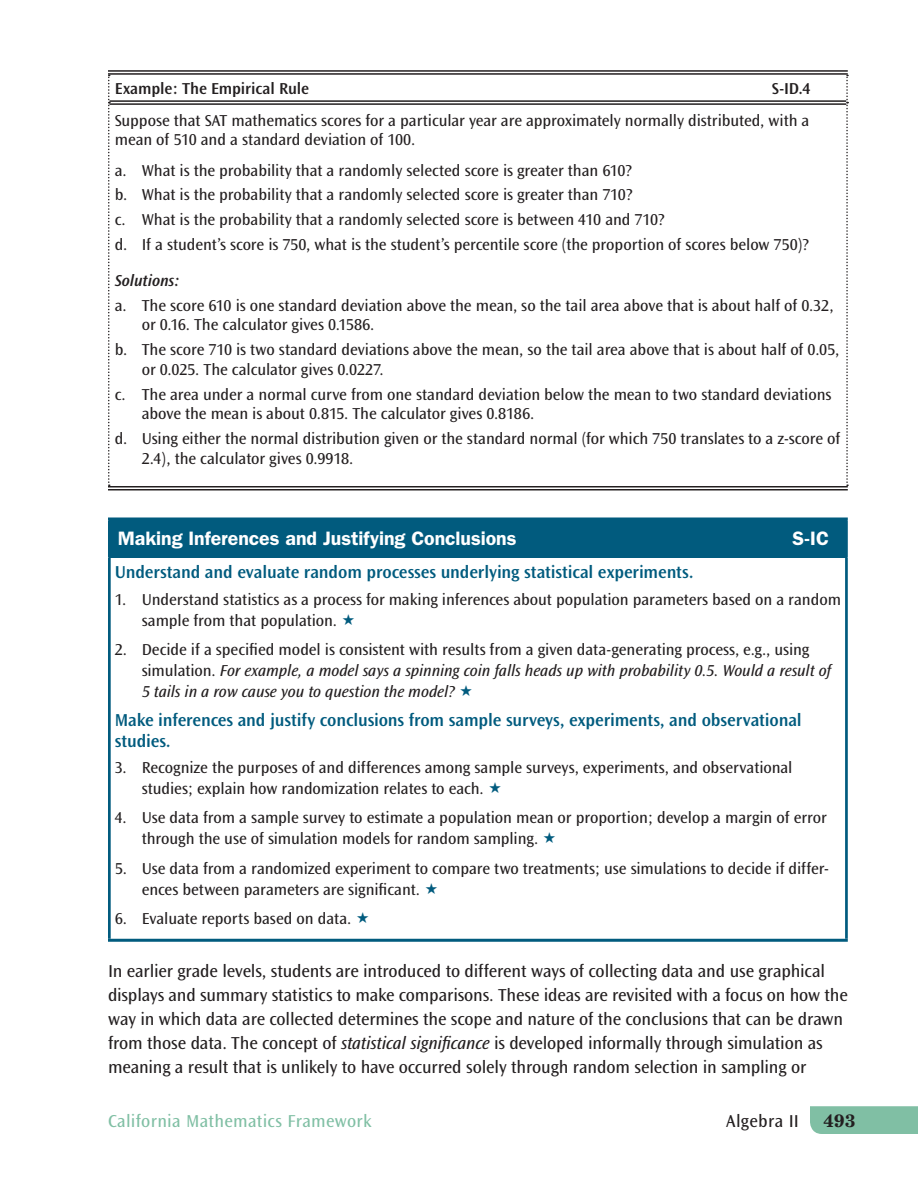
<style>
.page{position:relative;width:918px;height:1188px;background:#fff}
.page>*{position:absolute;margin:0;border:0;box-sizing:border-box;transform-origin:0 0}
.t1{font:600 19.5px "Franklin Gothic";color:#fff}
.t2{font:18px/24px "Ocean Sans MM 403 475";letter-spacing:-.01em;color:#231f20}
.t3{font:18px/21px "Ocean Sans MM 512 475";letter-spacing:-.01em;color:#015b7e}
.t4{font:18px "Ocean Sans MM 403 475";letter-spacing:.015em;color:#80bfa4}
.t5{font:18px "Ocean Sans MM 403 475";letter-spacing:.02em;color:#231f20}
.t6{font:700 18px "New Century Schlbk";color:#231f20}
.t7{font:16.5px/24.9px "Ocean Sans MM 403 475";letter-spacing:-.005em;color:#231f20}
.t8{font:16.5px/21px "Ocean Sans MM It 403 475";letter-spacing:-.01em;color:#231f20}
.t9{font:16.5px "Ocean Sans MM 512 475";letter-spacing:-.005em;color:#231f20}
.s1{font-family:"Ocean Sans MM 512 475"}
.s2{font-family:"Ocean Sans MM It 512 475"}
.s3{font-family:"Ocean Sans MM 403 475"}
.s4{font-family:"Ocean Sans MM It 403 475"}
</style>
<div class="page">
<div style="left:810px;top:1106px;width:108px;height:28px;background:#80bfa4"></div>
<svg style="left:108px;top:487px;width:740px;height:1px"></svg>
<hr style="left:108px;top:486px;width:740px;height:1px;background:#231f20">
<hr style="left:108px;top:489px;width:740px;height:1px;background:#231f20">
<hr style="left:108px;top:70px;width:740px;height:2px;background:#231f20">
<hr style="left:108px;top:73px;width:740px;height:2px;background:#231f20">
<hr style="left:110px;top:100px;width:736px;height:2px;background:#231f20">
<hr style="left:110px;top:103px;width:736px;height:2px;background:#231f20">
<svg style="left:108px;top:75px;width:2px;height:411px"></svg>
<svg style="left:846px;top:75px;width:2px;height:411px"></svg>
<div style="left:109px;top:519px;width:737px;height:39px;background:#015b7e"></div>
<hr style="left:108px;top:939px;width:740px;height:3px;background:#015b7e">
<hr style="left:108px;top:517px;width:740px;height:3px;background:#015b7e">
<hr style="left:108px;top:520px;width:3px;height:38px;background:#015b7e">
<hr style="left:845px;top:520px;width:3px;height:38px;background:#015b7e">
<hr style="left:108px;top:558px;width:3px;height:381px;background:#015b7e">
<hr style="left:845px;top:558px;width:3px;height:381px;background:#015b7e">
<p class="t9" style="left:115px;top:79px;width:196px">Example: The Empirical Rule</p>
<p class="t7" style="left:115px;top:72px;width:698px;line-height:32.1px;text-align:right"><span class="s1">S-ID.4<br></span>Suppose that SAT mathematics scores for a particular year are approximately normally distributed, with a</p>
<p class="t7" style="left:115px;top:125px;width:519px;line-height:30.3px">mean of 510 and a standard deviation of 100.<br>a. What is the probability that a randomly selected score is greater than 610?</p>
<p class="t7" style="left:115px;top:183px;width:696px">b. What is the probability that a randomly selected score is greater than 710?<br>c. What is the probability that a randomly selected score is between 410 and 710?<br>d. If a student’s score is 750, what is the student’s percentile score (the proportion of scores below 750)?</p>
<p class="t7" style="left:115px;top:268px;width:720px"><span class="s2">Solutions:<br></span>a. The score 610 is one standard deviation above the mean, so the tail area above that is about half of 0.32,</p>
<p class="t7" style="left:115px;top:313px;width:726px;text-indent:27px">or 0.16. The calculator gives 0.1586.<br>b. The score 710 is two standard deviations above the mean, so the tail area above that is about half of 0.05,</p>
<p class="t7" style="left:115px;top:357px;width:718px;text-indent:27px">or 0.025. The calculator gives 0.0227.<br>c. The area under a normal curve from one standard deviation below the mean to two standard deviations</p>
<p class="t7" style="left:115px;top:402px;width:727px;text-indent:27px">above the mean is about 0.815. The calculator gives 0.8186.<br>d. Using either the normal distribution given or the standard normal (for which 750 translates to a z-score of</p>
<p class="t7" style="left:142px;top:446px;width:213px">2.4), the calculator gives 0.9918.</p>
<p class="t1" style="left:118px;top:527px;width:400px">Making Inferences and Justifying Conclusions</p>
<p class="t1" style="left:792px;top:527px;width:38px">S-IC</p>
<p class="t3" style="left:115px;top:562px;width:580px">Understand and evaluate random processes underlying statistical experiments.</p>
<p class="t7" style="left:142px;top:589px;width:701px;line-height:21px;text-indent:-27px">1. Understand statistics as a process for making inferences about population parameters based on a random sample from that population.</p>
<p class="t8" style="left:142px;top:639px;width:691px;text-indent:-27px"><span class="s3">2. Decide if a specified model is consistent with results from a given data-generating process, e.g., using simulation.</span> For example, a model says a spinning coin falls heads up with probability 0.5. Would a result of<br>5 tails in a row cause you to question the model?</p>
<p class="t3" style="left:115px;top:710px;width:689px">Make inferences and justify conclusions from sample surveys, experiments, and observational studies.</p>
<p class="t7" style="left:142px;top:758px;width:652px;line-height:21px;text-indent:-27px">3. Recognize the purposes of and differences among sample surveys, experiments, and observational studies; explain how randomization relates to each.</p>
<p class="t7" style="left:142px;top:808px;width:687px;line-height:21px;text-indent:-27px">4. Use data from a sample survey to estimate a population mean or proportion; develop a margin of error through the use of simulation models for random sampling.</p>
<p class="t7" style="left:142px;top:858px;width:689px;line-height:21px;text-indent:-27px">5. Use data from a randomized experiment to compare two treatments; use simulations to decide if differ&shy;ences between parameters are significant.</p>
<p class="t7" style="left:115px;top:906px;width:238px">6. Evaluate reports based on data.</p>
<p class="t2" style="left:108px;top:959px;width:741px">In earlier grade levels, students are introduced to different ways of collecting data and use graphical displays and summary statistics to make comparisons. These ideas are revisited with a focus on how the way in which data are collected determines the scope and nature of the conclusions that can be drawn from those data. The concept of <span class="s4">statistical significance</span> is developed informally through simulation as meaning a result that is unlikely to have occurred solely through random selection in sampling or</p>
<p class="t4" style="left:108px;top:1111px;width:265px">California Mathematics Framework</p>
<p class="t5" style="left:726px;top:1111px;width:74px">Algebra II</p>
<p class="t6" style="left:823px;top:1109px;width:34px">493</p>
</div>
